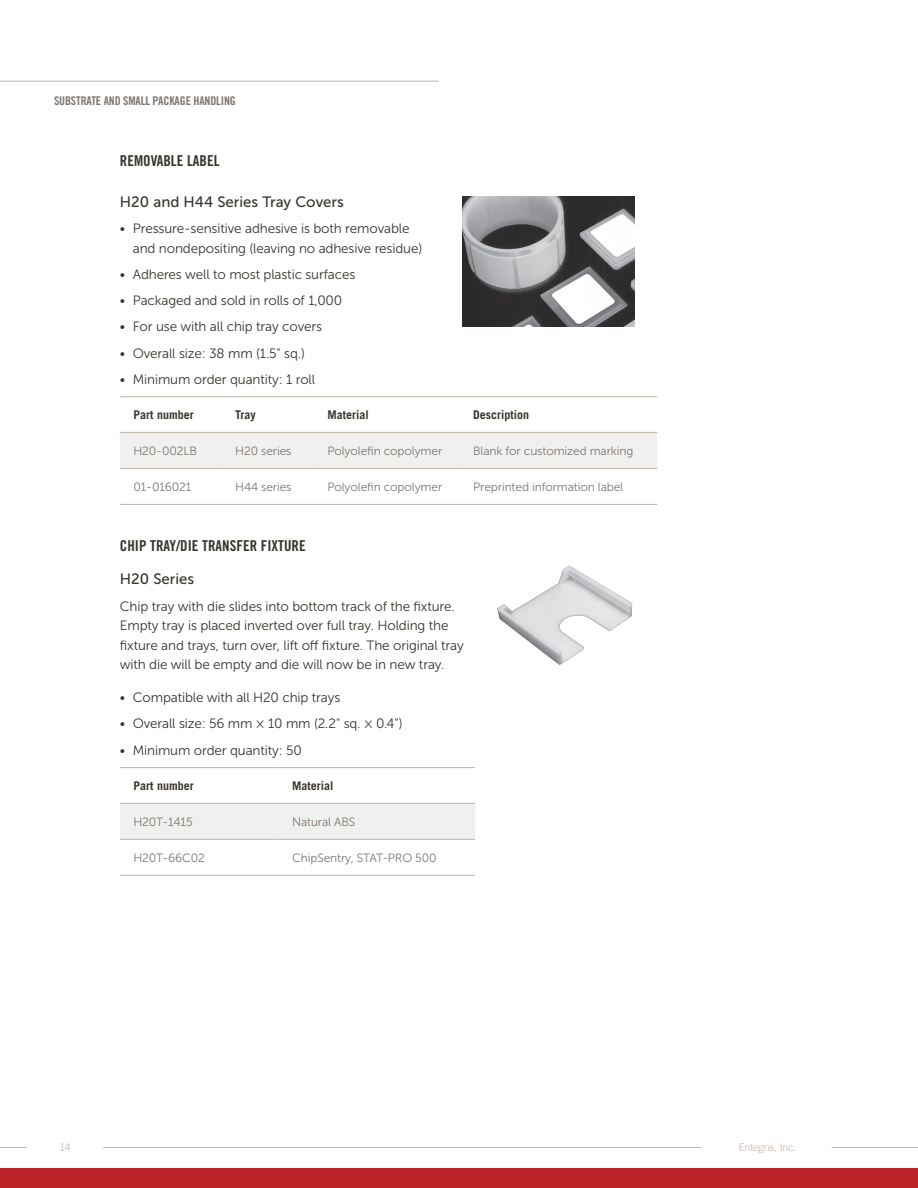
<style>
.page{position:relative;width:918px;height:1188px;background:#fff}
.page>*{position:absolute;margin:0;border:0;box-sizing:border-box;transform-origin:0 0}
.t1{font:15px "Trade Gothic LT Std Bd Cn 20";color:#38352f}
.t2{font:15px "Museo Sans 500";color:#38352f}
.t3{font:13.5px/19.5px "Museo Sans 300";letter-spacing:-.01em;color:#38352f}
.t4{font:12px "Museo Sans 300";letter-spacing:-.01em;color:#7e7672}
.t5{font:700 12px "Trade Gothic LT Std";color:#38352f}
.t6{font:12px "Trade Gothic LT Std Bd Cn 20";letter-spacing:-.01em;color:#7e7672}
.t7{font:300 10.5px "Trade Gothic LT Std";letter-spacing:-.005em;color:#c0b5ae}
</style>
<div class="page">
<svg style="left:0;top:1147px;width:27px;height:1px"></svg>
<hr style="left:103px;top:1147px;width:815px;height:1px;background:#c0b5ae">
<hr style="left:0;top:81px;width:439px;height:1px;background:#c0b5ae">
<svg style="left:701px;top:1147px;width:131px;height:1px"></svg>
<div style="left:0;top:1168px;width:918px;height:20px;background:#bb2127"></div>
<div style="left:120px;top:433px;width:537px;height:35px;background:#f0f0ee"></div>
<hr style="left:120px;top:468px;width:102px;height:1px;background:#c0b5ae">
<hr style="left:222px;top:468px;width:92px;height:1px;background:#c0b5ae">
<hr style="left:314px;top:468px;width:146px;height:1px;background:#c0b5ae">
<hr style="left:460px;top:468px;width:197px;height:1px;background:#c0b5ae">
<hr style="left:120px;top:504px;width:102px;height:1px;background:#c0b5ae">
<hr style="left:222px;top:504px;width:92px;height:1px;background:#c0b5ae">
<hr style="left:314px;top:504px;width:146px;height:1px;background:#c0b5ae">
<hr style="left:460px;top:504px;width:197px;height:1px;background:#c0b5ae">
<hr style="left:120px;top:397px;width:102px;height:1px;background:#c0b5ae">
<hr style="left:222px;top:397px;width:92px;height:1px;background:#c0b5ae">
<hr style="left:314px;top:397px;width:146px;height:1px;background:#c0b5ae">
<hr style="left:460px;top:397px;width:197px;height:1px;background:#c0b5ae">
<hr style="left:120px;top:432px;width:102px;height:1px;background:#c0b5ae">
<hr style="left:222px;top:432px;width:92px;height:1px;background:#c0b5ae">
<hr style="left:314px;top:432px;width:146px;height:1px;background:#c0b5ae">
<hr style="left:460px;top:432px;width:197px;height:1px;background:#c0b5ae">
<img style="left:463px;top:197px;width:171px;height:129px">
<div style="left:120px;top:804px;width:355px;height:35px;background:#f0f0ee"></div>
<hr style="left:120px;top:839px;width:159px;height:1px;background:#c0b5ae">
<hr style="left:279px;top:839px;width:196px;height:1px;background:#c0b5ae">
<hr style="left:120px;top:875px;width:159px;height:1px;background:#c0b5ae">
<hr style="left:279px;top:875px;width:196px;height:1px;background:#c0b5ae">
<hr style="left:120px;top:767px;width:159px;height:1px;background:#c0b5ae">
<hr style="left:279px;top:767px;width:196px;height:1px;background:#c0b5ae">
<hr style="left:120px;top:803px;width:159px;height:1px;background:#c0b5ae">
<hr style="left:279px;top:803px;width:196px;height:1px;background:#c0b5ae">
<img style="left:497px;top:566px;width:135px;height:99px">
<p class="t6" style="left:54px;top:93px;width:183px">SUBSTRATE AND SMALL PACKAGE HANDLING</p>
<p class="t1" style="left:120px;top:152px;width:101px">REMOVABLE LABEL</p>
<p class="t2" style="left:120px;top:193px;width:226px">H20 and H44 Series Tray Covers</p>
<p class="t3" style="left:133px;top:219px;width:291px;text-indent:-13px">• Pressure-sensitive adhesive is both removable and nondepositing (leaving no adhesive residue)</p>
<p class="t3" style="left:120px;top:265px;width:237px">• Adheres well to most plastic surfaces</p>
<p class="t3" style="left:120px;top:291px;width:224px">• Packaged and sold in rolls of 1,000</p>
<p class="t3" style="left:120px;top:317px;width:204px">• For use with all chip tray covers</p>
<p class="t3" style="left:120px;top:343px;width:187px">• Overall size: 38 mm (1.5" sq.)</p>
<p class="t3" style="left:120px;top:370px;width:197px">• Minimum order quantity: 1 roll</p>
<p class="t5" style="left:133px;top:407px;width:62px">Part number</p>
<p class="t5" style="left:235px;top:407px;width:22px">Tray</p>
<p class="t5" style="left:327px;top:407px;width:43px">Material</p>
<p class="t5" style="left:473px;top:407px;width:58px">Description</p>
<p class="t4" style="left:133px;top:444px;width:65px">H20-002LB</p>
<p class="t4" style="left:235px;top:444px;width:58px">H20 series</p>
<p class="t4" style="left:327px;top:444px;width:116px">Polyolefin copolymer</p>
<p class="t4" style="left:473px;top:444px;width:162px">Blank for customized marking</p>
<p class="t4" style="left:133px;top:480px;width:60px">01-016021</p>
<p class="t4" style="left:235px;top:480px;width:58px">H44 series</p>
<p class="t4" style="left:327px;top:480px;width:116px">Polyolefin copolymer</p>
<p class="t4" style="left:473px;top:480px;width:152px">Preprinted information label</p>
<p class="t1" style="left:120px;top:537px;width:187px">CHIP TRAY/DIE TRANSFER FIXTURE</p>
<p class="t2" style="left:120px;top:571px;width:76px">H20 Series</p>
<p class="t3" style="left:120px;top:596px;width:346px">Chip tray with die slides into bottom track of the fixture.<br>Empty tray is placed inverted over full tray. Holding the fixture and trays, turn over, lift off fixture. The original tray with die will be empty and die will now be in new tray.</p>
<p class="t3" style="left:120px;top:688px;width:222px">• Compatible with all H20 chip trays</p>
<p class="t3" style="left:120px;top:714px;width:284px">• Overall size: 56 mm × 10 mm (2.2" sq. × 0.4")</p>
<p class="t3" style="left:120px;top:740px;width:184px">• Minimum order quantity: 50</p>
<p class="t5" style="left:133px;top:778px;width:62px">Part number</p>
<p class="t5" style="left:292px;top:778px;width:43px">Material</p>
<p class="t4" style="left:133px;top:815px;width:61px">H20T-1415</p>
<p class="t4" style="left:292px;top:815px;width:65px">Natural ABS</p>
<p class="t4" style="left:133px;top:851px;width:73px">H20T-66C02</p>
<p class="t4" style="left:292px;top:851px;width:146px">ChipSentry, STAT-PRO 500</p>
<p class="t7" style="left:59px;top:1141px;width:13px">14</p>
<p class="t7" style="left:739px;top:1141px;width:59px">Entegris, Inc.</p>
</div>
